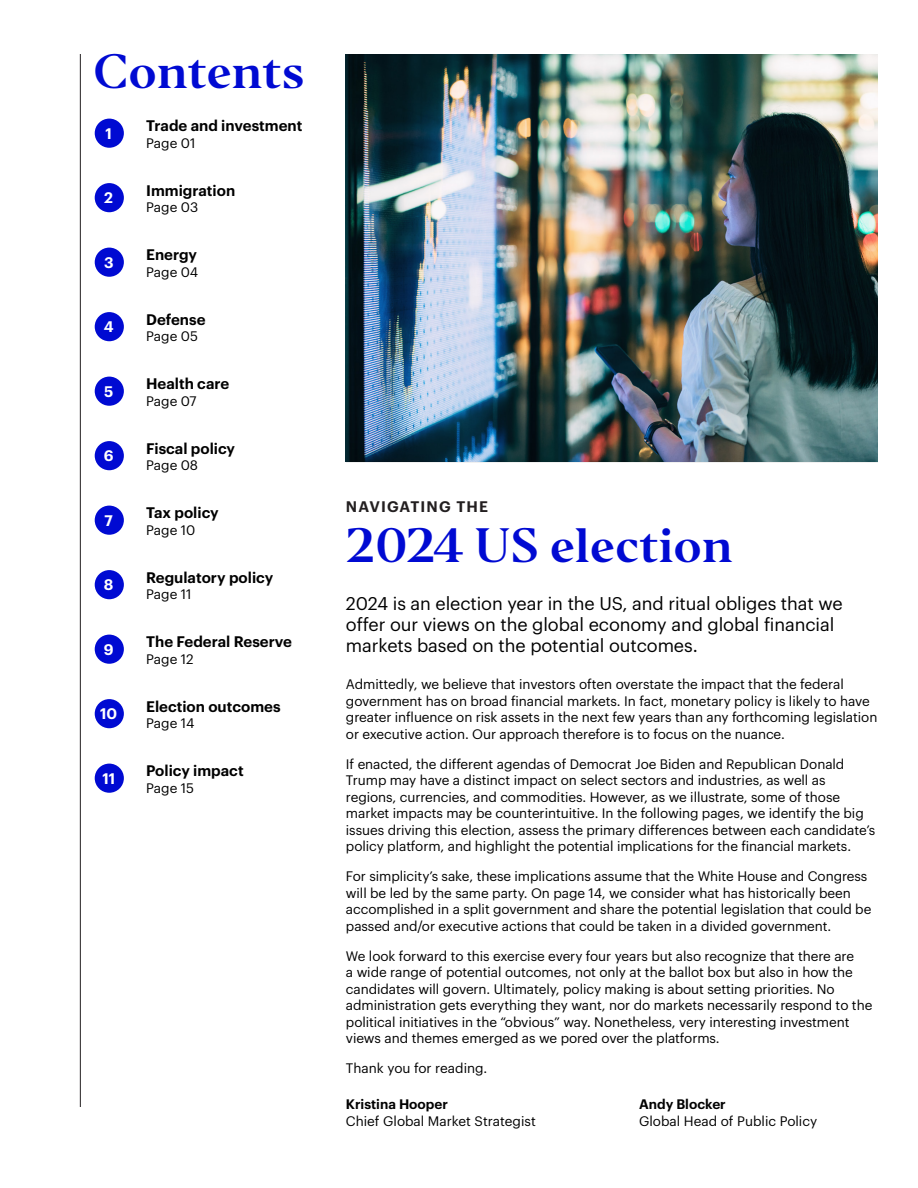
<style>
.page{position:relative;width:918px;height:1188px;background:#fff}
.page>*{position:absolute;margin:0;border:0;box-sizing:border-box;transform-origin:0 0}
.Section_Title_H2{font:45px "Invesco Editor";color:#000ad2}
.Section_Title_30pt_H2{font:45px "Invesco Editor";color:#000ad2}
.Intro_Text_12_14pt{font:18px/21px "Graphik";letter-spacing:-.005em;color:#000}
.t1{font:600 15px "Graphik";color:#000}
.t2{font:600 15px "Graphik";color:#fff}
.Section_Title_H2-2{font:600 15px "Graphik";letter-spacing:.08em;color:#231f20}
.INV_US_-_Body_9_11pt{font:13.5px/16.5px "Graphik";letter-spacing:-.005em;color:#000}
.s1{font-weight:600}
</style>
<div class="page">
<div style="left:95px;top:119px;width:29px;height:29px;background:#000ad2;border-radius:50%"></div>
<div style="left:95px;top:183px;width:29px;height:29px;background:#000ad2;border-radius:50%"></div>
<div style="left:95px;top:248px;width:29px;height:29px;background:#000ad2;border-radius:50%"></div>
<div style="left:95px;top:312px;width:29px;height:29px;background:#000ad2;border-radius:50%"></div>
<div style="left:95px;top:377px;width:29px;height:29px;background:#000ad2;border-radius:50%"></div>
<div style="left:95px;top:441px;width:29px;height:29px;background:#000ad2;border-radius:50%"></div>
<div style="left:95px;top:506px;width:29px;height:29px;background:#000ad2;border-radius:50%"></div>
<div style="left:95px;top:570px;width:29px;height:29px;background:#000ad2;border-radius:50%"></div>
<div style="left:95px;top:635px;width:29px;height:29px;background:#000ad2;border-radius:50%"></div>
<div style="left:95px;top:699px;width:29px;height:29px;background:#000ad2;border-radius:50%"></div>
<div style="left:95px;top:764px;width:29px;height:29px;background:#000ad2;border-radius:50%"></div>
<img style="left:346px;top:54px;width:532px;height:408px">
<hr style="left:80px;top:54px;width:1px;height:1053px;background:#231f20">
<h2 class="Section_Title_30pt_H2" style="left:94px;top:42px;width:213px">Contents</h2>
<p class="t1" style="left:146px;top:114px;width:158px">Trade and investment</p>
<p class="INV_US_-_Body_9_11pt" style="left:146px;top:133px;width:51px">Page 01</p>
<p class="t1" style="left:146px;top:179px;width:91px">Immigration</p>
<p class="INV_US_-_Body_9_11pt" style="left:146px;top:198px;width:54px">Page 03</p>
<p class="t1" style="left:146px;top:243px;width:53px">Energy</p>
<p class="INV_US_-_Body_9_11pt" style="left:146px;top:262px;width:53px">Page 04</p>
<p class="t1" style="left:146px;top:308px;width:61px">Defense</p>
<p class="INV_US_-_Body_9_11pt" style="left:146px;top:327px;width:53px">Page 05</p>
<p class="t1" style="left:146px;top:372px;width:85px">Health care</p>
<p class="INV_US_-_Body_9_11pt" style="left:146px;top:391px;width:52px">Page 07</p>
<p class="t1" style="left:146px;top:437px;width:91px">Fiscal policy</p>
<p class="INV_US_-_Body_9_11pt" style="left:146px;top:456px;width:54px">Page 08</p>
<p class="t1" style="left:146px;top:501px;width:74px">Tax policy</p>
<p class="INV_US_-_Body_9_11pt" style="left:146px;top:520px;width:51px">Page 10</p>
<p class="t1" style="left:146px;top:566px;width:129px">Regulatory policy</p>
<p class="INV_US_-_Body_9_11pt" style="left:146px;top:585px;width:47px">Page 11</p>
<p class="t1" style="left:146px;top:630px;width:147px">The Federal Reserve</p>
<p class="INV_US_-_Body_9_11pt" style="left:146px;top:649px;width:49px">Page 12</p>
<p class="t1" style="left:146px;top:695px;width:136px">Election outcomes</p>
<p class="INV_US_-_Body_9_11pt" style="left:146px;top:714px;width:50px">Page 14</p>
<p class="t1" style="left:146px;top:759px;width:99px">Policy impact</p>
<p class="INV_US_-_Body_9_11pt" style="left:146px;top:778px;width:50px">Page 15</p>
<p class="t2" style="left:106px;top:122px;width:8px">1</p>
<p class="t2" style="left:104px;top:186px;width:10px">2</p>
<p class="t2" style="left:104px;top:251px;width:11px">3</p>
<p class="t2" style="left:104px;top:315px;width:11px">4</p>
<p class="t2" style="left:104px;top:380px;width:11px">5</p>
<p class="t2" style="left:104px;top:444px;width:11px">6</p>
<p class="t2" style="left:105px;top:509px;width:10px">7</p>
<p class="t2" style="left:104px;top:573px;width:11px">8</p>
<p class="t2" style="left:104px;top:638px;width:11px">9</p>
<p class="t2" style="left:100px;top:702px;width:19px">10</p>
<p class="t2" style="left:102px;top:767px;width:14px">11</p>
<h2 class="Section_Title_H2-2" style="left:346px;top:495px;width:144px">NAVIGATING THE</h2>
<h2 class="Section_Title_H2" style="left:346px;top:517px;width:388px">2024 US election</h2>
<p class="Intro_Text_12_14pt" style="left:346px;top:592px;width:498px">2024 is an election year in the US, and ritual obliges that we offer our views on the global economy and global financial markets based on the potential outcomes.</p>
<p class="INV_US_-_Body_9_11pt" style="left:346px;top:675px;width:533px">Admittedly, we believe that investors often overstate the impact that the federal government has on broad financial markets. In fact, monetary policy is likely to have greater influence on risk assets in the next few years than any forthcoming legislation or executive action. Our approach therefore is to focus on the nuance.</p>
<p class="INV_US_-_Body_9_11pt" style="left:346px;top:754px;width:531px">If enacted, the different agendas of Democrat Joe Biden and Republican Donald Trump may have a distinct impact on select sectors and industries, as well as regions, currencies, and commodities. However, as we illustrate, some of those market impacts may be counterintuitive. In the following pages, we identify the big issues driving this election, assess the primary differences between each candidate’s policy platform, and highlight the potential implications for the financial markets.</p>
<p class="INV_US_-_Body_9_11pt" style="left:346px;top:867px;width:527px">For simplicity’s sake, these implications assume that the White House and Congress will be led by the same party. On page 14, we consider what has historically been accomplished in a split government and share the potential legislation that could be passed and/or executive actions that could be taken in a divided government.</p>
<p class="INV_US_-_Body_9_11pt" style="left:346px;top:946px;width:528px">We look forward to this exercise every four years but also recognize that there are<br>a wide range of potential outcomes, not only at the ballot box but also in how the candidates will govern. Ultimately, policy making is about setting priorities. No administration gets everything they want, nor do markets necessarily respond to the political initiatives in the “obvious” way. Nonetheless, very interesting investment views and themes emerged as we pored over the platforms.</p>
<p class="INV_US_-_Body_9_11pt" style="left:346px;top:1059px;width:143px">Thank you for reading.</p>
<p class="INV_US_-_Body_9_11pt" style="left:346px;top:1095px;width:191px"><span class="s1">Kristina Hooper<br></span>Chief Global Market Strategist</p>
<p class="INV_US_-_Body_9_11pt" style="left:639px;top:1095px;width:180px"><span class="s1">Andy Blocker<br></span>Global Head of Public Policy</p>
</div>
